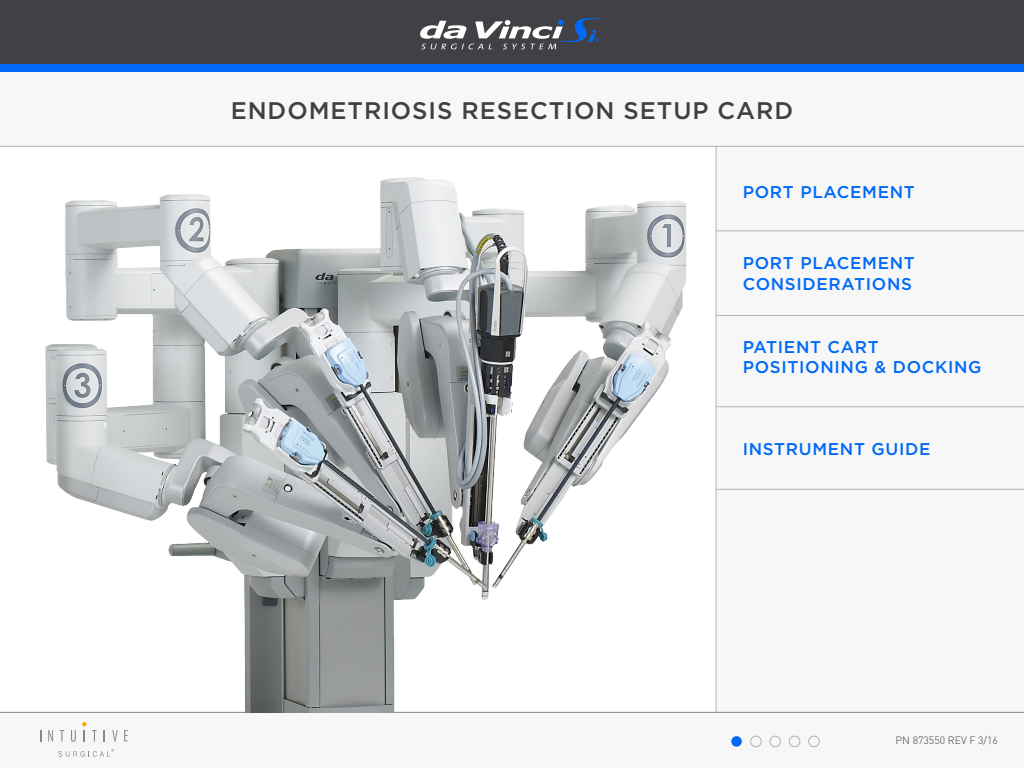
<style>
.page{position:relative;width:1024px;height:768px;background:#fff}
.page>*{position:absolute;margin:0;border:0;box-sizing:border-box;transform-origin:0 0}
.t1{font:500 24px "Gotham";letter-spacing:.04em;color:#404040}
.t2{font:500 17px/20.4px "Gotham";letter-spacing:.04em;color:#0069f7}
.t3{font:300 10.5px "DIN Pro";color:#404040}
</style>
<div class="page">
<div style="left:716px;top:78px;width:308px;height:690px;background:#f7f7f7"></div>
<div style="left:0;top:0;width:1024px;height:72px;background:#0069f7"></div>
<div style="left:0;top:0;width:1024px;height:64px;background:#404045"></div>
<div style="left:0;top:712px;width:1024px;height:56px;background:#f7f7f7"></div>
<div style="left:0;top:72px;width:1024px;height:74px;background:#f7f7f7"></div>
<svg style="left:420px;top:18px;width:183px;height:31px"></svg>
<svg style="left:40px;top:730px;width:1px;height:12px"></svg>
<svg style="left:48px;top:730px;width:5px;height:12px"></svg>
<svg style="left:60px;top:730px;width:4px;height:12px"></svg>
<svg style="left:71px;top:730px;width:5px;height:12px"></svg>
<svg style="left:104px;top:730px;width:1px;height:12px"></svg>
<svg style="left:112px;top:730px;width:6px;height:12px"></svg>
<svg style="left:124px;top:730px;width:4px;height:11px"></svg>
<svg style="left:82px;top:722px;width:15px;height:20px"></svg>
<svg style="left:58px;top:749px;width:56px;height:8px"></svg>
<hr style="left:0;top:146px;width:1024px;height:1px;background:#b3b3b3">
<hr style="left:716px;top:231px;width:308px;height:1px;background:#b3b3b3">
<hr style="left:716px;top:315px;width:308px;height:1px;background:#b3b3b3">
<hr style="left:716px;top:407px;width:308px;height:1px;background:#b3b3b3">
<hr style="left:716px;top:489px;width:308px;height:1px;background:#b3b3b3">
<hr style="left:0;top:712px;width:1024px;height:1px;background:#808080">
<img style="left:19px;top:147px;width:699px;height:565px">
<div style="left:731px;top:736px;width:11px;height:11px;background:#0069f7;border-radius:50%"></div>
<div style="left:750px;top:736px;width:12px;height:11px;border:1px solid #b3b3b3;border-radius:50%"></div>
<div style="left:769px;top:736px;width:12px;height:11px;border:1px solid #b3b3b3;border-radius:50%"></div>
<div style="left:789px;top:736px;width:11px;height:11px;border:1px solid #b3b3b3;border-radius:50%"></div>
<div style="left:808px;top:736px;width:12px;height:11px;border:1px solid #b3b3b3;border-radius:50%"></div>
<h1 class="t1" style="left:231px;top:95px;width:564px">ENDOMETRIOSIS RESECTION SETUP CARD</h1>
<p class="t2" style="left:743px;top:181px;width:174px">PORT PLACEMENT</p>
<p class="t2" style="left:743px;top:253px;width:174px">PORT PLACEMENT<br>CONSIDERATIONS</p>
<p class="t2" style="left:743px;top:336px;width:240px">PATIENT CART<br>POSITIONING &amp; DOCKING</p>
<p class="t2" style="left:743px;top:438px;width:189px">INSTRUMENT GUIDE</p>
<p class="t3" style="left:896px;top:732px;width:104px">PN 873550 REV F 3/16</p>
</div>
